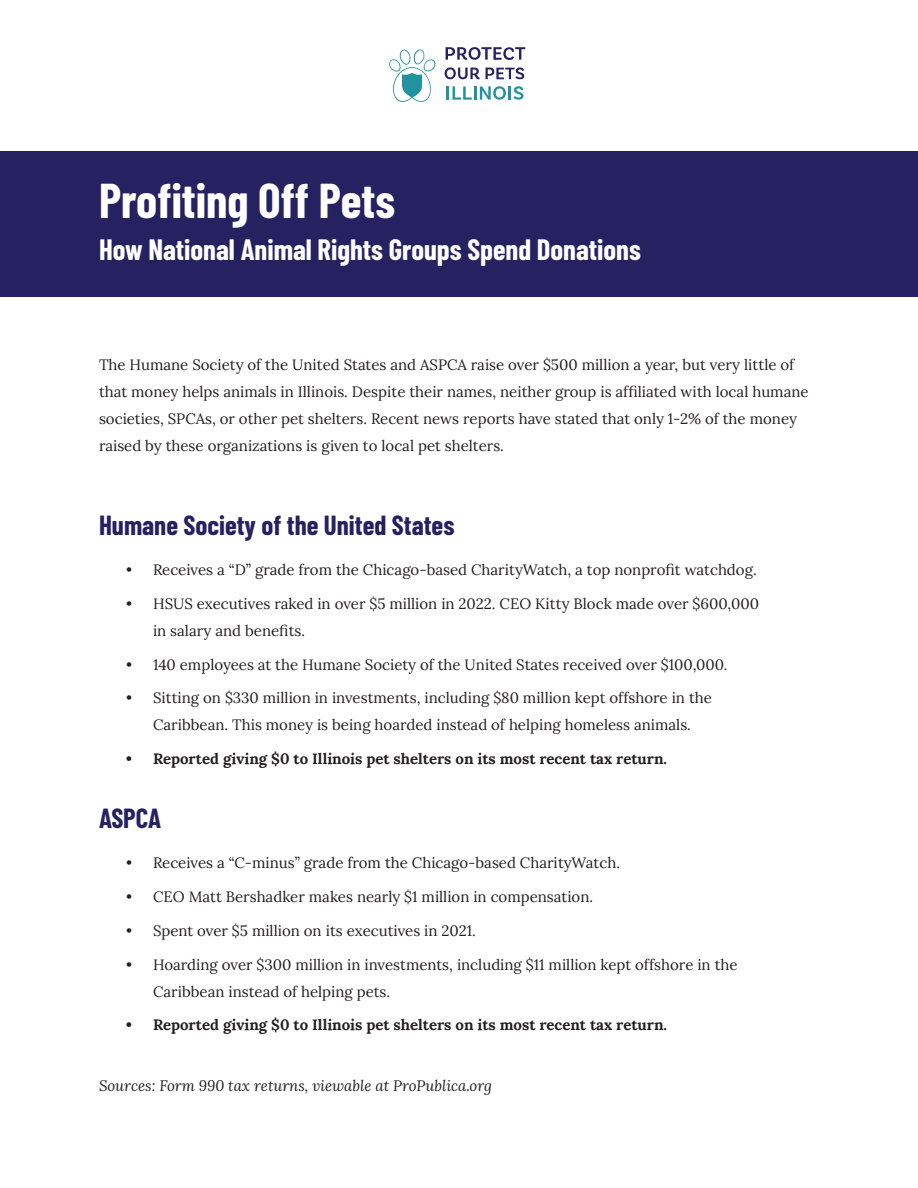
<style>
.page{position:relative;width:918px;height:1188px;background:#fff}
.page>*{position:absolute;margin:0;border:0;box-sizing:border-box;transform-origin:0 0}
.t1{font:700 47.7px "Barlow Condensed";color:#fff}
.t2{font:700 28.8px "Barlow Condensed";color:#fff}
.t3{font:700 27px "Barlow Condensed";color:#262261}
.t4{font:15px/27px "Lora";color:#231f20}
.t5{font:700 15px "Lora";color:#231f20}
.t6{font:italic 15px "Lora";color:#231f20}
</style>
<div class="page">
<div style="left:0;top:151px;width:918px;height:145px;background:#262261"></div>
<svg style="left:389px;top:49px;width:47px;height:53px"></svg>
<svg style="left:447px;top:86px;width:77px;height:14px"></svg>
<svg style="left:446px;top:47px;width:79px;height:13px"></svg>
<svg style="left:445px;top:67px;width:35px;height:12px"></svg>
<svg style="left:486px;top:67px;width:38px;height:12px"></svg>
<p class="t1" style="left:99px;top:167px;width:298px">Profiting Off Pets</p>
<p class="t2" style="left:99px;top:229px;width:543px">How National Animal Rights Groups Spend Donations</p>
<p class="t4" style="left:99px;top:350px;width:711px">The Humane Society of the United States and ASPCA raise over $500 million a year, but very little of that money helps animals in Illinois. Despite their names, neither group is affiliated with local humane societies, SPCAs, or other pet shelters. Recent news reports have stated that only 1-2% of the money raised by these organizations is given to local pet shelters.</p>
<p class="t3" style="left:99px;top:506px;width:357px">Humane Society of the United States</p>
<p class="t4" style="left:126px;top:555px;width:632px">• Receives a “D” grade from the Chicago-based CharityWatch, a top nonprofit watchdog.</p>
<p class="t4" style="left:153px;top:589px;width:608px;text-indent:-27px">• HSUS executives raked in over $5 million in 2022. CEO Kitty Block made over $600,000 in salary and benefits.</p>
<p class="t4" style="left:126px;top:650px;width:603px">• 140 employees at the Humane Society of the United States received over $100,000.</p>
<p class="t4" style="left:126px;top:684px;width:587px;text-align:center">• Sitting on $330 million in investments, including $80 million kept offshore in the<br>Caribbean. This money is being hoarded instead of helping homeless animals.</p>
<p class="t5" style="left:126px;top:746px;width:543px">• Reported giving $0 to Illinois pet shelters on its most recent tax return.</p>
<p class="t3" style="left:99px;top:799px;width:64px">ASPCA</p>
<p class="t4" style="left:126px;top:849px;width:496px">• Receives a “C-minus” grade from the Chicago-based CharityWatch.</p>
<p class="t4" style="left:126px;top:882px;width:469px">• CEO Matt Bershadker makes nearly $1 million in compensation.</p>
<p class="t4" style="left:126px;top:916px;width:352px">• Spent over $5 million on its executives in 2021.</p>
<p class="t4" style="left:153px;top:950px;width:586px;text-indent:-27px">• Hoarding over $300 million in investments, including $11 million kept offshore in the<br>Caribbean instead of helping pets.</p>
<p class="t5" style="left:126px;top:1012px;width:543px">• Reported giving $0 to Illinois pet shelters on its most recent tax return.</p>
<p class="t6" style="left:99px;top:1076px;width:395px">Sources: Form 990 tax returns, viewable at ProPublica.org</p>
</div>
